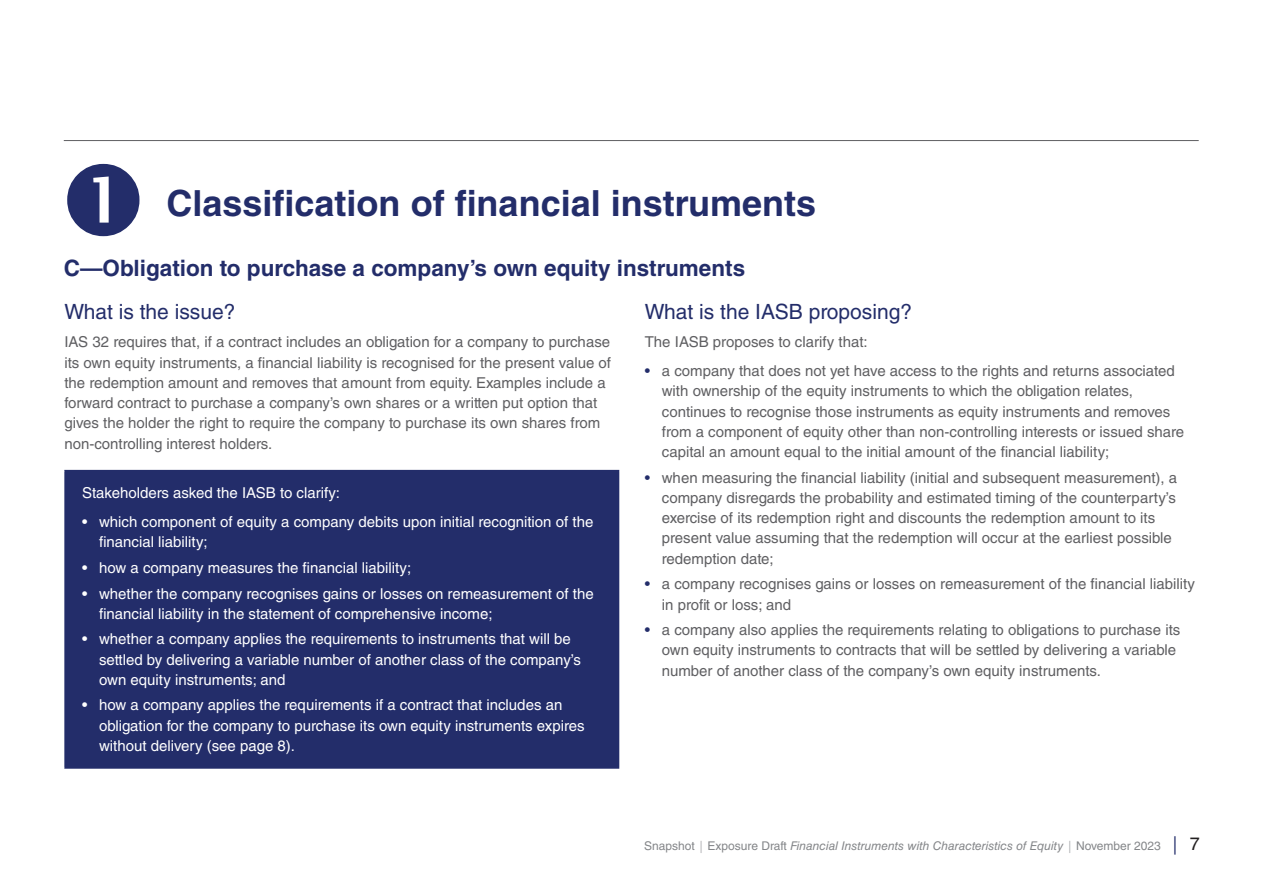
<style>
.page{position:relative;width:1263px;height:893px;background:#fff}
.page>*{position:absolute;margin:0;border:0;box-sizing:border-box;transform-origin:0 0}
.Level_1{font:700 36px "Helvetica LT Std";color:#232d6a}
.Level__A__B__C{font:700 22.5px "Helvetica LT Std";color:#232d6a}
.Level_2{font:21px "Helvetica LT Std";color:#232d6a}
.Body_copy{font:15px/20.2px "Helvetica LT Std";color:#5f5f62}
.body_copy__whiteout{font:15px/20.2px "Helvetica LT Std";color:#fff}
.t1{font:italic 12px "Helvetica LT Std";color:#848689}
.s1{color:#232d6a}
.s2{font-style:normal}
.s3{font-family:"Swift LT Pro";font-style:normal;color:#abacb0}
.s4{font-family:"Swift LT Pro";font-style:normal;font-size:18px;color:#232d6a}
.s5{font-style:normal;font-size:18px;color:#231f20}
</style>
<div class="page">
<hr style="left:64px;top:140px;width:1135px;height:1px;background:#5f5f62">
<div style="left:65px;top:471px;width:553px;height:297px;background:#232d6a"></div>
<hr style="left:64px;top:470px;width:555px;height:1px;background:#232d6a">
<hr style="left:64px;top:471px;width:2px;height:296px;background:#232d6a">
<hr style="left:618px;top:471px;width:1px;height:296px;background:#232d6a">
<hr style="left:64px;top:767px;width:555px;height:2px;background:#232d6a">
<p class="Level_1" style="left:167px;top:182px;width:651px">Classification of financial instruments</p>
<p class="Level__A__B__C" style="left:64px;top:254px;width:683px">C—Obligation to purchase a company’s own equity instruments</p>
<p class="Level_2" style="left:64px;top:299px;width:173px">What is the issue?</p>
<p class="Body_copy" style="left:64px;top:332px;width:548px">IAS 32 requires that, if a contract includes an obligation for a company to purchase its own equity instruments, a financial liability is recognised for the present value of the redemption amount and removes that amount from equity. Examples include a forward contract to purchase a company’s own shares or a written put option that gives the holder the right to require the company to purchase its own shares from non‑controlling interest holders.</p>
<p class="body_copy__whiteout" style="left:82px;top:483px;width:259px">Stakeholders asked the IASB to clarify:</p>
<p class="body_copy__whiteout" style="left:99px;top:512px;width:496px;text-indent:-17px">• which component of equity a company debits upon initial recognition of the financial liability;</p>
<p class="body_copy__whiteout" style="left:82px;top:558px;width:331px">• how a company measures the financial liability;</p>
<p class="body_copy__whiteout" style="left:99px;top:583px;width:496px;text-indent:-17px">• whether the company recognises gains or losses on remeasurement of the financial liability in the statement of comprehensive income;</p>
<p class="body_copy__whiteout" style="left:99px;top:629px;width:483px;text-indent:-17px">• whether a company applies the requirements to instruments that will be settled by delivering a variable number of another class of the company’s own equity instruments; and</p>
<p class="body_copy__whiteout" style="left:99px;top:695px;width:487px;text-indent:-17px">• how a company applies the requirements if a contract that includes an obligation for the company to purchase its own equity instruments expires without delivery (see page 8).</p>
<p class="Level_2" style="left:645px;top:299px;width:269px">What is the IASB proposing?</p>
<p class="Body_copy" style="left:645px;top:332px;width:224px">The IASB proposes to clarify that:</p>
<p class="Body_copy" style="left:662px;top:361px;width:524px;text-indent:-17px"><span class="s1">•</span> a company that does not yet have access to the rights and returns associated with ownership of the equity instruments to which the obligation relates, continues to recognise those instruments as equity instruments and removes from a component of equity other than non-controlling interests or issued share capital an amount equal to the initial amount of the financial liability;</p>
<p class="Body_copy" style="left:662px;top:467px;width:517px;text-indent:-17px"><span class="s1">•</span> when measuring the financial liability (initial and subsequent measurement), a company disregards the probability and estimated timing of the counterparty’s exercise of its redemption right and discounts the redemption amount to its present value assuming that the redemption will occur at the earliest possible redemption date;</p>
<p class="Body_copy" style="left:662px;top:574px;width:535px;text-indent:-17px"><span class="s1">•</span> a company recognises gains or losses on remeasurement of the financial liability in profit or loss; and</p>
<p class="Body_copy" style="left:662px;top:620px;width:520px;text-indent:-17px"><span class="s1">•</span> a company also applies the requirements relating to obligations to purchase its own equity instruments to contracts that will be settled by delivering a variable number of another class of the company’s own equity instruments.</p>
<p class="t1" style="left:644px;top:839px;width:557px"><span class="s2">Snapshot</span> <span class="s3">|</span> <span class="s2">Exposure Draft</span> Financial Instruments with Characteristics of Equity <span class="s3">|</span> <span class="s2">November 2023</span> <span class="s4">|</span> <span class="s5">7</span></p>
</div>
